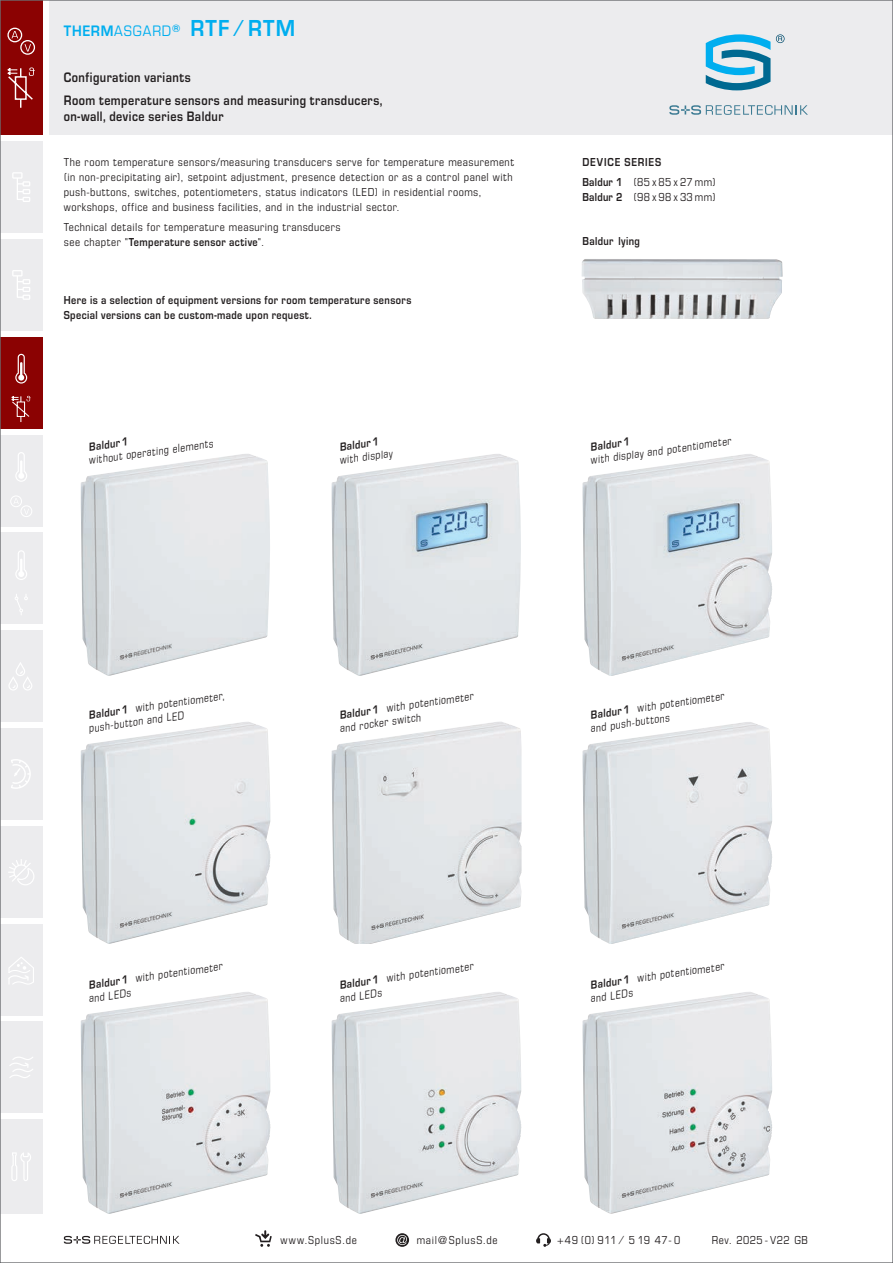
<style>
.page{position:relative;width:893px;height:1263px;background:#fff}
.page>*{position:absolute;margin:0;border:0;box-sizing:border-box;transform-origin:0 0}
.t1{font:700 24px "Eurostile OT";letter-spacing:.055em;color:#00aeef;scale:.9 1}
.t2{font:700 14.25px/22.8px "Eurostile OT";letter-spacing:.035em;color:#231f20;scale:.85 1}
.t3{font:12px/15px "Eurostile OT Cond";letter-spacing:.04em;color:#231f20}
.t4{font:12px/13.5px "Eurostile OT Cond";letter-spacing:.04em;color:#231f20;scale:.95 1}
.t5{font:700 12px/15px "Eurostile OT";letter-spacing:.04em;color:#231f20;scale:.85 1}
.t6{font:12px "Eurostile OT Cond";letter-spacing:.06em;color:#231f20}
.t7{font:12px "Eurostile OT Cond";letter-spacing:.065em;color:#231f20}
.t8{font:700 12px "Eurostile OT";letter-spacing:.08em;color:#231f20;scale:.85 1}
.s1{font-size:15.75px}
.s2{font-weight:400;font-size:15.75px}
.s3{font-family:"Eurostile OT Cond";font-weight:400}
.s4{font-family:"Eurostile OT";font-weight:700}
</style>
<div class="page">
<div style="left:49px;top:0;width:844px;height:135px;background:#ececee"></div>
<svg style="left:706px;top:34px;width:64px;height:56px"></svg>
<svg style="left:776px;top:34px;width:9px;height:9px"></svg>
<svg style="left:669px;top:105px;width:139px;height:10px"></svg>
<div style="left:0;top:0;width:43px;height:135px;background:#8b0202"></div>
<div style="left:0;top:630px;width:43px;height:92px;background:#ececee"></div>
<div style="left:0;top:826px;width:43px;height:91px;background:#ececee"></div>
<div style="left:0;top:1119px;width:43px;height:95px;background:#ececee"></div>
<div style="left:0;top:728px;width:43px;height:92px;background:#ececee"></div>
<div style="left:0;top:239px;width:43px;height:92px;background:#ececee"></div>
<div style="left:0;top:141px;width:43px;height:92px;background:#ececee"></div>
<svg style="left:12px;top:172px;width:18px;height:30px"></svg>
<svg style="left:12px;top:270px;width:18px;height:30px"></svg>
<svg style="left:9px;top:662px;width:23px;height:28px"></svg>
<svg style="left:11px;top:759px;width:20px;height:30px"></svg>
<svg style="left:8px;top:859px;width:26px;height:26px"></svg>
<svg style="left:11px;top:1152px;width:20px;height:29px"></svg>
<div style="left:0;top:533px;width:43px;height:91px;background:#ececee"></div>
<svg style="left:15px;top:594px;width:13px;height:21px"></svg>
<svg style="left:15px;top:550px;width:12px;height:30px"></svg>
<div style="left:0;top:435px;width:43px;height:91px;background:#ececee"></div>
<svg style="left:10px;top:496px;width:22px;height:21px"></svg>
<svg style="left:15px;top:452px;width:12px;height:30px"></svg>
<div style="left:0;top:337px;width:43px;height:91px;background:#8b0202"></div>
<svg style="left:11px;top:395px;width:20px;height:27px"></svg>
<svg style="left:15px;top:354px;width:12px;height:30px"></svg>
<svg style="left:64px;top:1236px;width:116px;height:8px"></svg>
<svg style="left:536px;top:1233px;width:15px;height:14px"></svg>
<svg style="left:255px;top:1230px;width:17px;height:17px"></svg>
<svg style="left:395px;top:1233px;width:14px;height:14px"></svg>
<svg style="left:397px;top:1235px;width:10px;height:10px"></svg>
<div style="left:0;top:924px;width:43px;height:91px;background:#ececee"></div>
<div style="left:0;top:1022px;width:43px;height:91px;background:#ececee"></div>
<svg style="left:8px;top:957px;width:26px;height:28px"></svg>
<svg style="left:10px;top:1057px;width:23px;height:21px"></svg>
<svg style="left:7px;top:27px;width:29px;height:28px"></svg>
<svg style="left:7px;top:67px;width:28px;height:41px"></svg>
<img style="left:581px;top:259px;width:201px;height:60px">
<img style="left:81px;top:992px;width:189px;height:222px">
<img style="left:81px;top:722px;width:189px;height:222px">
<img style="left:81px;top:454px;width:189px;height:222px">
<img style="left:332px;top:992px;width:189px;height:222px">
<img style="left:332px;top:722px;width:190px;height:222px">
<img style="left:332px;top:454px;width:189px;height:222px">
<img style="left:583px;top:992px;width:189px;height:222px">
<img style="left:583px;top:722px;width:189px;height:222px">
<img style="left:583px;top:454px;width:189px;height:222px">
<h1 class="t1" style="left:64px;top:15px;width:259px"><span class="s1">THERM</span><span class="s2">ASGARD</span><sup>®</sup> RTF ⁄ RTM</h1>
<p class="t2" style="left:64px;top:66px;width:376px">Configuration variants<br>Room temperature sensors and measuring transducers,</p>
<p class="t2" style="left:64px;top:105px;width:189px">on-wall, device series Baldur</p>
<p class="t3" style="left:64px;top:155px;width:452px">The room temperature sensors/measuring transducers serve for temperature measurement (in non-precipitating air), setpoint adjustment, presence detection or as a control panel with push-buttons, switches, potentiometers, status indicators (LED) in residential rooms, workshops, office and business facilities, and in the industrial sector.</p>
<p class="t3" style="left:64px;top:219px;width:278px">Technical details for temperature measuring transducers</p>
<p class="t5" style="left:64px;top:234px;width:237px"><span class="s3">see chapter "</span>Temperature sensor active<span class="s3">".</span></p>
<p class="t5" style="left:64px;top:293px;width:410px">Here is a selection of equipment versions for room temperature sensors<br>Special versions can be custom-made upon request.</p>
<p class="t4" style="left:88px;top:454px;width:134px;rotate:-8deg">without operating elements</p>
<p class="t5" style="left:339px;top:439px;width:48px;rotate:-8deg">Baldur 1</p>
<p class="t5" style="left:88px;top:439px;width:48px;rotate:-8deg">Baldur 1</p>
<p class="t4" style="left:339px;top:454px;width:58px;rotate:-8deg">with display</p>
<p class="t8" style="left:583px;top:156px;width:94px">DEVICE SERIES</p>
<p class="t3" style="left:583px;top:174px;width:135px"><span class="s4">Baldur 1</span> (85 x 85 x 27 mm)<br><span class="s4">Baldur 2</span> (98 x 98 x 33 mm)</p>
<p class="t5" style="left:583px;top:234px;width:69px">Baldur lying</p>
<p class="t5" style="left:589px;top:439px;width:48px;rotate:-8deg">Baldur 1</p>
<p class="t4" style="left:589px;top:454px;width:151px;rotate:-8deg">with display and potentiometer</p>
<p class="t4" style="left:86px;top:708px;width:148px;rotate:-8deg"><span class="s4">Baldur 1</span> with potentiometer, push-button and LED</p>
<p class="t4" style="left:337px;top:708px;width:145px;rotate:-8deg"><span class="s4">Baldur 1</span> with potentiometer and rocker switch</p>
<p class="t4" style="left:588px;top:708px;width:145px;rotate:-8deg"><span class="s4">Baldur 1</span> with potentiometer and push-buttons</p>
<p class="t4" style="left:86px;top:978px;width:145px;rotate:-8deg"><span class="s4">Baldur 1</span> with potentiometer and LEDs</p>
<p class="t4" style="left:337px;top:978px;width:145px;rotate:-8deg"><span class="s4">Baldur 1</span> with potentiometer and LEDs</p>
<p class="t4" style="left:588px;top:978px;width:145px;rotate:-8deg"><span class="s4">Baldur 1</span> with potentiometer and LEDs</p>
<p class="t7" style="left:281px;top:1233px;width:78px">www.SplusS.de</p>
<p class="t6" style="left:417px;top:1233px;width:82px">mail@SplusS.de</p>
<p class="t3" style="left:557px;top:1232px;width:125px">+49 (0) 911 ⁄ 5 19 47- 0</p>
<p class="t3" style="left:712px;top:1232px;width:98px">Rev. 2025 - V22 GB</p>
</div>
